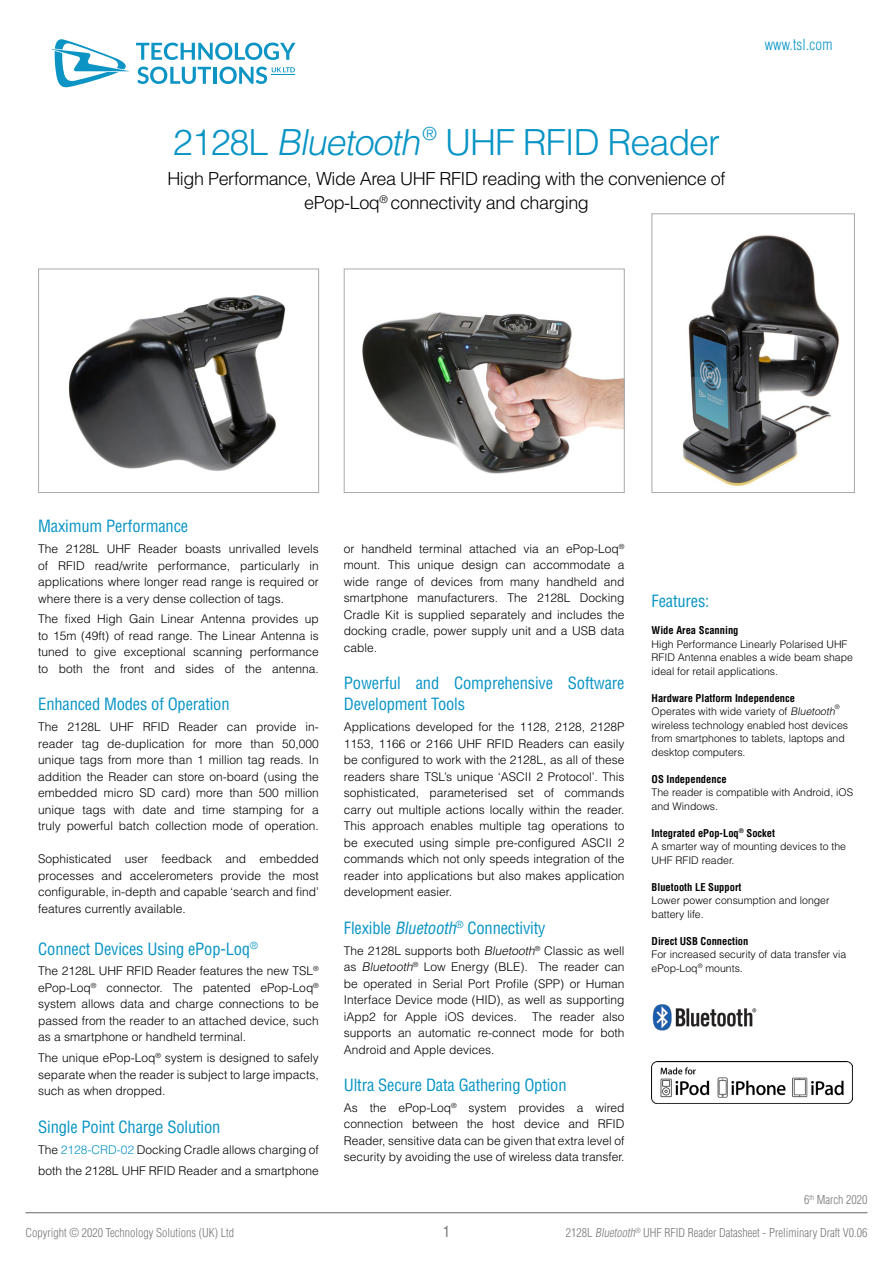
<style>
.page{position:relative;width:893px;height:1263px;background:#fff}
.page>*{position:absolute;margin:0;border:0;box-sizing:border-box;transform-origin:0 0}
.t1{font:300 36px "Helvetica LT Std";letter-spacing:-.03em;color:#0794c5}
.t2{font:300 18px/24px "Helvetica LT Std";letter-spacing:-.025em;color:#000;text-align:center}
.t3{font:condensed 16.5px/21px "Helvetica LT Std";letter-spacing:-.01em;color:#0794c5}
.t4{font:300 condensed 15px "Helvetica LT Std";letter-spacing:.01em;color:#0794c5}
.t5{font:condensed 15px "Helvetica LT Std";color:#77787b}
.t6{font:300 12px/16.5px "Helvetica LT Std";color:#000;text-align:justify}
.t7{font:300 condensed 12px "Helvetica LT Std";color:#77787b}
.t8{font:300 10.5px/13.5px "Helvetica LT Std";color:#000}
.t9{font:700 condensed 10.5px/13.5px "Helvetica LT Std";color:#000}
.t10{font:300 6.15px "Helvetica LT Std";color:#000}
.s1{font-style:italic}
.s2{color:#0794c5}
.s3{font-weight:300;font-stretch:normal}
.s4{font-weight:300;font-style:italic;font-stretch:normal}
.s5{font-weight:700;font-stretch:condensed}
</style>
<div class="page">
<hr style="left:26px;top:1212px;width:841px;height:1px;background:#77787b">
<img style="left:69px;top:295px;width:217px;height:176px">
<div style="left:38px;top:269px;width:281px;height:224px;border:1px solid #a7a9ac"></div>
<img style="left:362px;top:312px;width:261px;height:162px">
<div style="left:344px;top:269px;width:281px;height:224px;border:1px solid #a7a9ac"></div>
<svg style="left:51px;top:39px;width:78px;height:49px"></svg>
<svg style="left:136px;top:43px;width:160px;height:17px"></svg>
<svg style="left:137px;top:67px;width:74px;height:17px"></svg>
<hr style="left:213px;top:67px;width:4px;height:17px;background:#0c94c4">
<svg style="left:219px;top:67px;width:76px;height:17px"></svg>
<img style="left:652px;top:1004px;width:105px;height:27px">
<img style="left:682px;top:235px;width:157px;height:252px">
<div style="left:652px;top:214px;width:203px;height:279px;border:1px solid #a7a9ac"></div>
<img style="left:651px;top:1061px;width:201px;height:42px">
<h1 class="t1" style="left:173px;top:120px;width:549px">2128L <span class="s1">Bluetooth</span><sup>®</sup> UHF RFID Reader</h1>
<h2 class="t2" style="left:167px;top:167px;width:560px">High Performance, Wide Area UHF RFID reading with the convenience of ePop-Loq<sup>®</sup> connectivity and charging</h2>
<p class="t4" style="left:765px;top:35px;width:69px">www.tsl.com</p>
<h3 class="t3" style="left:38px;top:516px;width:151px">Maximum Performance</h3>
<p class="t6" style="left:38px;top:540px;width:282px">The 2128L UHF Reader boasts unrivalled levels of RFID read/write performance, particularly in applications where longer read range is required or where there is a very dense collection of tags.</p>
<p class="t6" style="left:38px;top:611px;width:282px">The fixed High Gain Linear Antenna provides up to 15m (49ft) of read range. The Linear Antenna is tuned to give exceptional scanning performance to both the front and sides of the antenna.</p>
<h3 class="t3" style="left:38px;top:694px;width:193px">Enhanced Modes of Operation</h3>
<p class="t6" style="left:38px;top:718px;width:282px">The 2128L UHF RFID Reader can provide in&shy;reader tag de-duplication for more than 50,000 unique tags from more than 1 million tag reads. In addition the Reader can store on-board (using the embedded micro SD card) more than 500 million unique tags with date and time stamping for a truly powerful batch collection mode of operation.</p>
<p class="t6" style="left:38px;top:850px;width:282px">Sophisticated user feedback and embedded processes and accelerometers provide the most configurable, in-depth and capable ‘search and find’ features currently available.</p>
<h3 class="t3" style="left:38px;top:938px;width:221px">Connect Devices Using ePop-Loq<sup>®</sup></h3>
<p class="t6" style="left:38px;top:963px;width:282px">The 2128L UHF RFID Reader features the new TSL<sup>® </sup>ePop-Loq<sup>®</sup> connector. The patented ePop-Loq<sup>® </sup>system allows data and charge connections to be passed from the reader to an attached device, such as a smartphone or handheld terminal.</p>
<p class="t6" style="left:38px;top:1049px;width:282px">The unique ePop-Loq<sup>®</sup> system is designed to safely separate when the reader is subject to large impacts, such as when dropped.</p>
<h3 class="t3" style="left:38px;top:1116px;width:184px">Single Point Charge Solution</h3>
<p class="t6" style="left:38px;top:1139px;width:282px;line-height:21px">The <span class="s2">2128-CRD-02</span> Docking Cradle allows charging of both the 2128L UHF RFID Reader and a smartphone</p>
<p class="t6" style="left:344px;top:540px;width:282px">or handheld terminal attached via an ePop-Loq<sup>® </sup>mount. This unique design can accommodate a wide range of devices from many handheld and smartphone manufacturers. The 2128L Docking Cradle Kit is supplied separately and includes the docking cradle, power supply unit and a USB data cable.</p>
<h3 class="t3" style="left:344px;top:673px;width:282px">Powerful and Comprehensive Software<br>Development Tools</h3>
<p class="t6" style="left:344px;top:719px;width:282px">Applications developed for the 1128, 2128, 2128P 1153, 1166 or 2166 UHF RFID Readers can easily be configured to work with the 2128L, as all of these readers share TSL’s unique ‘ASCII 2 Protocol’. This sophisticated, parameterised set of commands carry out multiple actions locally within the reader.<br>This approach enables multiple tag operations to be executed using simple pre-configured ASCII 2 commands which not only speeds integration of the reader into applications but also makes application development easier.</p>
<h3 class="t3" style="left:344px;top:917px;width:203px">Flexible <span class="s1">Bluetooth</span><sup>®</sup> Connectivity</h3>
<p class="t6" style="left:344px;top:942px;width:282px">The 2128L supports both <span class="s1">Bluetooth</span><sup>®</sup> Classic as well as <span class="s1">Bluetooth</span><sup>®</sup> Low Energy (BLE). The reader can be operated in Serial Port Profile (SPP) or Human Interface Device mode (HID), as well as supporting iApp2 for Apple iOS devices.</p>
<p class="t6" style="left:344px;top:1008px;width:282px;text-indent:188px">The reader also supports an automatic re-connect mode for both Android and Apple devices.</p>
<h3 class="t3" style="left:344px;top:1074px;width:224px">Ultra Secure Data Gathering Option</h3>
<p class="t6" style="left:344px;top:1099px;width:282px">As the ePop-Loq<sup>®</sup> system provides a wired connection between the host device and RFID Reader, sensitive data can be given that extra level of security by avoiding the use of wireless data transfer.</p>
<h3 class="t3" style="left:652px;top:591px;width:59px">Features:</h3>
<p class="t9" style="left:652px;top:623px;width:88px">Wide Area Scanning</p>
<p class="t8" style="left:652px;top:637px;width:203px">High Performance Linearly Polarised UHF<br>RFID Antenna enables a wide beam shape ideal for retail applications.</p>
<p class="t9" style="left:652px;top:691px;width:187px">Hardware Platform Independence<br><span class="s3">Operates with wide variety of</span> <span class="s4">Bluetooth</span></p>
<p class="t10" style="left:835px;top:703px;width:6px">®</p>
<p class="t8" style="left:652px;top:718px;width:198px">wireless technology enabled host devices from smartphones to tablets, laptops and desktop computers.</p>
<p class="t9" style="left:652px;top:772px;width:76px">OS Independence</p>
<p class="t8" style="left:652px;top:786px;width:203px">The reader is compatible with Android, iOS and Windows.</p>
<p class="t8" style="left:652px;top:826px;width:196px"><span class="s5">Integrated ePop-Loq</span><sup>®</sup> <span class="s5">Socket<br></span>A smarter way of mounting devices to the<br>UHF RFID reader.</p>
<p class="t9" style="left:652px;top:880px;width:91px">Bluetooth LE Support</p>
<p class="t8" style="left:652px;top:894px;width:179px">Lower power consumption and longer battery life.</p>
<p class="t9" style="left:652px;top:934px;width:98px">Direct USB Connection</p>
<p class="t8" style="left:652px;top:948px;width:196px">For increased security of data transfer via ePop-Loq<sup>®</sup> mounts.</p>
<p class="t7" style="left:804px;top:1192px;width:65px">6<sup>th</sup> March 2020</p>
<p class="t7" style="left:26px;top:1225px;width:210px">Copyright © 2020 Technology Solutions (UK) Ltd</p>
<p class="t5" style="left:443px;top:1222px;width:9px">1</p>
<p class="t7" style="left:566px;top:1225px;width:303px">2 1 2 8 L <span class="s1">Bluetooth</span><sup>®</sup> UHF RFID Reader Datasheet - Preliminary Draft V0.06</p>
</div>
